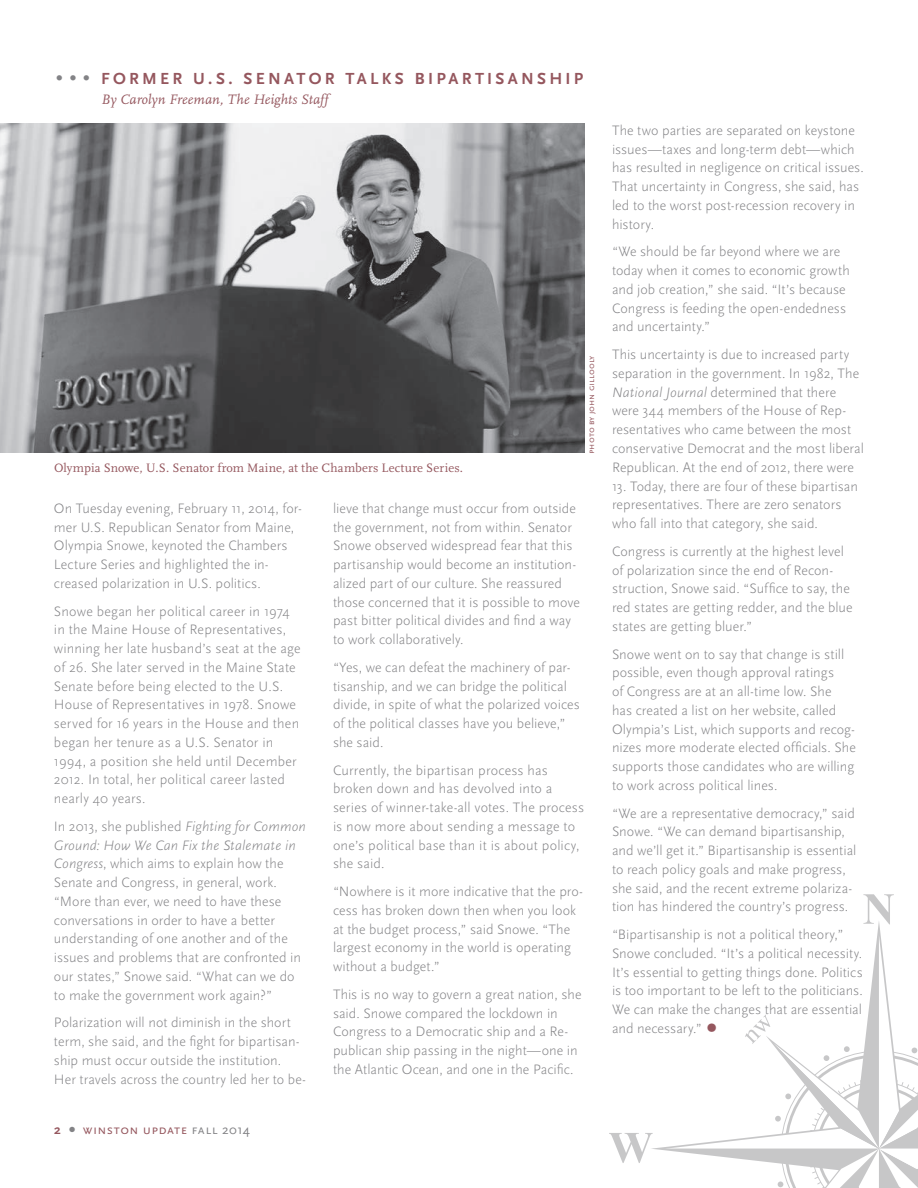
<style>
.page{position:relative;width:918px;height:1188px;background:#fff}
.page>*{position:absolute;margin:0;border:0;box-sizing:border-box;transform-origin:0 0}
.t1{font:italic 36px "Scala OT";color:#95575e}
.t2{font:italic 22.5px "Scala OT";color:#838386}
.t3{font:700 16.8px "Scala Sans OT";letter-spacing:.195em;color:#95575e}
.t4{font:300 14.25px/18.8px "Scala Sans";letter-spacing:.005em;color:#838386}
.t5{font:italic 14.25px "Scala";letter-spacing:.01em;color:#95575e}
.t6{font:13.5px "Scala Sans OT";letter-spacing:.03em;color:#95575e}
.t7{font:12.75px "Scala";letter-spacing:.005em;color:#95575e}
.t8{font:9px "Scala Sans OT";letter-spacing:.005em;color:#95575e}
.s1{font-style:italic}
.s2{font-weight:700}
.s3{color:#838386}
</style>
<div class="page">
<img style="left:0;top:124px;width:585px;height:329px">
<svg style="left:863px;top:894px;width:31px;height:26px"></svg>
<svg style="left:609px;top:1133px;width:41px;height:30px"></svg>
<svg style="left:665px;top:935px;width:253px;height:253px"></svg>
<h2 class="t2" style="left:55px;top:64px;width:37px">• • •</h2>
<p class="t3" style="left:101px;top:69px;width:483px">FORMER U.S. SENATOR TALKS BIPARTISANSHIP</p>
<p class="t5" style="left:101px;top:92px;width:229px">By Carolyn Freeman, The Heights Staff</p>
<p class="t8" style="left:586px;top:454px;width:100px;rotate:-90deg">Photo by John Gillooly</p>
<p class="t7" style="left:54px;top:461px;width:411px">Olympia Snowe, U.S. Senator from Maine, at the Chambers Lecture Series.</p>
<p class="t4" style="left:54px;top:499px;width:249px">On Tuesday evening, February 11, 2014, for&shy;mer U.S. Republican Senator from Maine, Olympia Snowe, keynoted the Chambers Lecture Series and highlighted the in&shy;creased polarization in U.S. politics.</p>
<p class="t4" style="left:54px;top:602px;width:248px">Snowe began her political career in 1974 in the Maine House of Representatives, winning her late husband’s seat at the age of 26. She later served in the Maine State Senate before being elected to the U.S.<br>House of Representatives in 1978. Snowe served for 16 years in the House and then began her tenure as a U.S. Senator in 1994, a position she held until December 2012. In total, her political career lasted nearly 40 years.</p>
<p class="t4" style="left:54px;top:817px;width:253px">In 2013, she published <span class="s1">Fighting for Common Ground: How We Can Fix the Stalemate in Congress</span>, which aims to explain how the Senate and Congress, in general, work. “More than ever, we need to have these conversations in order to have a better understanding of one another and of the issues and problems that are confronted in our states,” Snowe said. “What can we do to make the government work again?”</p>
<p class="t4" style="left:54px;top:1014px;width:253px">Polarization will not diminish in the short term, she said, and the fight for bipartisan&shy;ship must occur outside the institution.<br>Her travels across the country led her to be-</p>
<p class="t6" style="left:54px;top:1123px;width:198px"><span class="s2">2</span> <sup>○</sup> winston update <span class="s3">fall 2014</span></p>
<p class="t4" style="left:333px;top:499px;width:249px">lieve that change must occur from outside the government, not from within. Senator Snowe observed widespread fear that this partisanship would become an institution&shy;alized part of our culture. She reassured those concerned that it is possible to move past bitter political divides and find a way to work collaboratively.</p>
<p class="t4" style="left:333px;top:658px;width:248px">“Yes, we can defeat the machinery of par&shy;tisanship, and we can bridge the political divide, in spite of what the polarized voices of the political classes have you believe,” she said.</p>
<p class="t4" style="left:333px;top:761px;width:253px">Currently, the bipartisan process has broken down and has devolved into a series of winner-take-all votes. The process is now more about sending a message to one’s political base than it is about policy, she said.</p>
<p class="t4" style="left:333px;top:882px;width:251px">“Nowhere is it more indicative that the pro&shy;cess has broken down then when you look at the budget process,” said Snowe. “The largest economy in the world is operating without a budget.”</p>
<p class="t4" style="left:333px;top:985px;width:250px">This is no way to govern a great nation, she said. Snowe compared the lockdown in Congress to a Democratic ship and a Re&shy;publican ship passing in the night—one in the Atlantic Ocean, and one in the Pacific.</p>
<p class="t4" style="left:612px;top:121px;width:253px">The two parties are separated on keystone issues—taxes and long-term debt—which has resulted in negligence on critical issues.<br>That uncertainty in Congress, she said, has led to the worst post-recession recovery in history.</p>
<p class="t4" style="left:612px;top:243px;width:239px">“We should be far beyond where we are today when it comes to economic growth and job creation,” she said. “It’s because Congress is feeding the open-endedness and uncertainty.”</p>
<p class="t4" style="left:612px;top:345px;width:254px">This uncertainty is due to increased party separation in the government. In 1982, The <span class="s1">National Journal</span> determined that there were 344 members of the House of Rep&shy;resentatives who came between the most conservative Democrat and the most liberal Republican. At the end of 2012, there were</p>
<p class="t4" style="left:612px;top:477px;width:247px">13. Today, there are four of these bipartisan representatives. There are zero senators who fall into that category, she said.</p>
<p class="t4" style="left:612px;top:542px;width:242px">Congress is currently at the highest level of polarization since the end of Recon&shy;struction, Snowe said. “Suffice to say, the red states are getting redder, and the blue states are getting bluer.”</p>
<p class="t4" style="left:612px;top:645px;width:245px">Snowe went on to say that change is still possible, even though approval ratings<br>of Congress are at an all-time low. She<br>has created a list on her website, called Olympia’s List, which supports and recog&shy;nizes more moderate elected officials. She supports those candidates who are willing to work across political lines.</p>
<p class="t4" style="left:612px;top:804px;width:246px">“We are a representative democracy,” said Snowe. “We can demand bipartisanship, and we’ll get it.” Bipartisanship is essential to reach policy goals and make progress, she said, and the recent extreme polariza&shy;tion has hindered the country’s progress.</p>
<p class="t4" style="left:612px;top:925px;width:252px">“Bipartisanship is not a political theory,” Snowe concluded. “It’s a political necessity.<br>It’s essential to getting things done. Politics is too important to be left to the politicians.<br>We can make the changes that are essential and necessary.”</p>
<h1 class="t1" style="left:705px;top:1004px;width:14px">•</h1>
</div>
